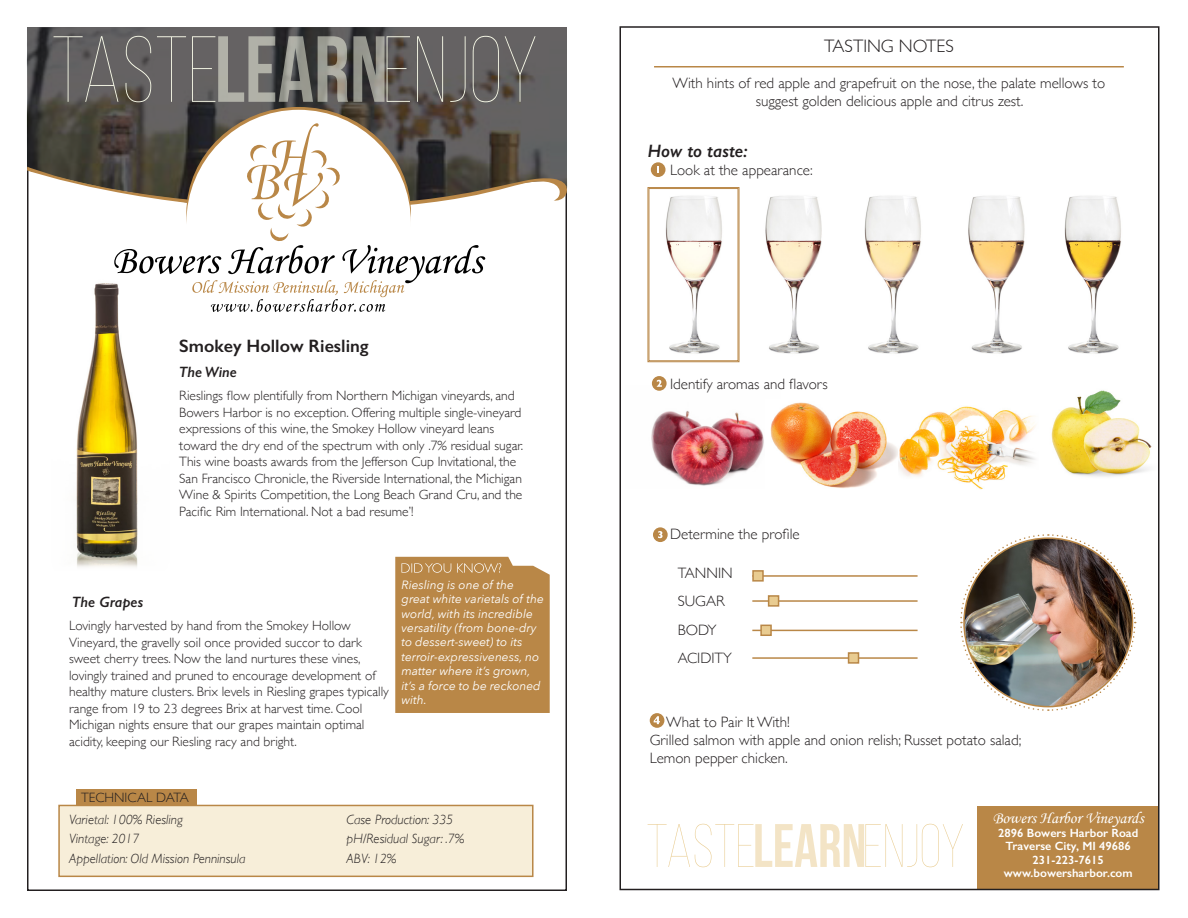
<style>
.page{position:relative;width:1188px;height:918px;background:#fff}
.page>*{position:absolute;margin:0;border:0;box-sizing:border-box;transform-origin:0 0}
.t1{font:600 18px "Gill Sans";color:#231f20}
.t2{font:300 18px "Gill Sans";color:#231f20}
.t3{font:italic 600 18px "Gill Sans";color:#231f20}
.t4{font:16.5px "Monotype Corsiva";color:#fff}
.t5{font:300 15px/18px "Gill Sans";color:#231f20;text-align:center}
.t6{font:italic 600 15px "Gill Sans";color:#231f20}
.t7{font:300 13.5px/16.5px "Gill Sans";color:#231f20}
.t8{font:italic 300 13.5px "Gill Sans";color:#231f20}
.t9{font:italic 12px/14.4px "Avenir Next";color:#fff}
.t10{font:600 12px "Gill Sans";color:#fff}
</style>
<div class="page">
<img style="left:1051px;top:390px;width:101px;height:87px">
<img style="left:651px;top:386px;width:113px;height:100px">
<img style="left:770px;top:402px;width:129px;height:86px">
<img style="left:76px;top:312px;width:62px;height:255px">
<svg style="left:27px;top:27px;width:540px;height:96px;background:#575350"></svg>
<div style="left:186px;top:110px;width:225px;height:227px;background:#fff;border-radius:50%"></div>
<svg style="left:54px;top:36px;width:482px;height:66px;background:#6f6d6a"></svg>
<svg style="left:27px;top:123px;width:541px;height:189px"></svg>
<div style="left:58px;top:805px;width:476px;height:72px;background:#f7eed9;border:2px solid #b98747"></div>
<div style="left:76px;top:790px;width:121px;height:16px;background:#b98747"></div>
<div style="left:395px;top:557px;width:155px;height:156px;background:#b98747"></div>
<img style="left:650px;top:168px;width:471px;height:210px">
<div style="left:978px;top:806px;width:181px;height:84px;background:#b98747"></div>
<hr style="left:654px;top:66px;width:470px;height:2px;background:#b98747">
<div style="left:651px;top:162px;width:15px;height:15px;background:#b98747;border-radius:50%"></div>
<svg style="left:657px;top:166px;width:2px;height:7px"></svg>
<svg style="left:652px;top:376px;width:15px;height:15px"></svg>
<svg style="left:657px;top:380px;width:5px;height:7px"></svg>
<div style="left:653px;top:527px;width:15px;height:15px;background:#b98747;border-radius:50%"></div>
<svg style="left:658px;top:531px;width:5px;height:7px"></svg>
<div style="left:650px;top:713px;width:14px;height:15px;background:#b98747;border-radius:50%"></div>
<svg style="left:654px;top:716px;width:6px;height:8px"></svg>
<hr style="left:752px;top:575px;width:166px;height:2px;background:#b98747">
<hr style="left:752px;top:600px;width:166px;height:2px;background:#b98747">
<hr style="left:752px;top:630px;width:166px;height:1px;background:#b98747">
<hr style="left:752px;top:657px;width:166px;height:2px;background:#b98747">
<div style="left:752px;top:570px;width:12px;height:12px;background:#e9cc91;border:2px solid #b98747"></div>
<div style="left:768px;top:595px;width:11px;height:12px;background:#e9cc91;border:2px solid #b98747"></div>
<div style="left:760px;top:625px;width:12px;height:11px;background:#e9cc91;border:2px solid #b98747"></div>
<div style="left:848px;top:652px;width:11px;height:12px;background:#e9cc91;border:2px solid #b98747"></div>
<svg style="left:648px;top:824px;width:315px;height:43px"></svg>
<img style="left:960px;top:534px;width:176px;height:177px">
<svg style="left:647px;top:187px;width:93px;height:176px"></svg>
<div style="left:649px;top:188px;width:89px;height:173px;border:1px solid #b98747"></div>
<img style="left:899px;top:406px;width:137px;height:83px">
<p class="t1" style="left:179px;top:335px;width:191px">Smokey Hollow Riesling</p>
<p class="t6" style="left:179px;top:363px;width:59px">The Wine</p>
<p class="t7" style="left:179px;top:387px;width:345px">Rieslings flow plentifully from Northern Michigan vineyards, and Bowers Harbor is no exception. Offering multiple single-vineyard expressions of this wine, the Smokey Hollow vineyard leans toward the dry end of the spectrum with only .7% residual sugar.<br>This wine boasts awards from the Jefferson Cup Invitational, the San Francisco Chronicle, the Riverside International, the Michigan Wine &amp; Spirits Competition, the Long Beach Grand Cru, and the Pacific Rim International. Not a bad resume’!</p>
<p class="t6" style="left:72px;top:593px;width:72px">The Grapes</p>
<p class="t7" style="left:69px;top:617px;width:321px">Lovingly harvested by hand from the Smokey Hollow Vineyard, the gravelly soil once provided succor to dark sweet cherry trees. Now the land nurtures these vines, lovingly trained and pruned to encourage development of healthy mature clusters. Brix levels in Riesling grapes typically range from 19 to 23 degrees Brix at harvest time. Cool Michigan nights ensure that our grapes maintain optimal acidity, keeping our Riesling racy and bright.</p>
<p class="t9" style="left:401px;top:577px;width:144px">Riesling is one of the great white varietals of the world, with its incredible versatility (from bone-dry to dessert-sweet) to its terroir-expressiveness, no matter where it’s grown, it’s a force to be reckoned with.</p>
<p class="t7" style="left:81px;top:789px;width:109px">TECHNICAL DATA</p>
<p class="t8" style="left:69px;top:811px;width:115px">Varietal: 100% Riesling</p>
<p class="t8" style="left:347px;top:811px;width:108px">Case Production: 335</p>
<p class="t8" style="left:69px;top:831px;width:72px">Vintage: 2017</p>
<p class="t8" style="left:347px;top:831px;width:119px">pH/Residual Sugar: .7%</p>
<p class="t8" style="left:69px;top:850px;width:178px">Appellation: Old Mission Penninsula</p>
<p class="t8" style="left:347px;top:850px;width:51px">ABV: 12%</p>
<p class="t2" style="left:824px;top:32px;width:131px">TASTING NOTES</p>
<p class="t5" style="left:673px;top:74px;width:434px">With hints of red apple and grapefruit on the nose, the palate mellows to suggest golden delicious apple and citrus zest.</p>
<p class="t3" style="left:648px;top:140px;width:101px">How to taste:</p>
<p class="t5" style="left:670px;top:160px;width:144px">Look at the appearance:</p>
<p class="t5" style="left:670px;top:374px;width:159px">Identify aromas and flavors</p>
<p class="t5" style="left:670px;top:524px;width:131px">Determine the profile</p>
<p class="t5" style="left:678px;top:563px;width:56px">TANNIN</p>
<p class="t5" style="left:678px;top:592px;width:48px">SUGAR</p>
<p class="t5" style="left:678px;top:620px;width:40px">BODY</p>
<p class="t5" style="left:678px;top:649px;width:56px">ACIDITY</p>
<p class="t5" style="left:666px;top:712px;width:125px">What to Pair It With!</p>
<p class="t5" style="left:650px;top:730px;width:373px;text-align:left">Grilled salmon with apple and onion relish; Russet potato salad;<br>Lemon pepper chicken.</p>
<p class="t4" style="left:993px;top:808px;width:153px">Bowers Harbor Vineyards</p>
<p class="t10" style="left:998px;top:825px;width:142px">2896 Bowers Harbor Road</p>
<p class="t10" style="left:1006px;top:839px;width:127px">Traverse City, MI 49686</p>
<p class="t10" style="left:1033px;top:852px;width:73px">231-223-7615</p>
<p class="t10" style="left:1004px;top:866px;width:130px">www.bowersharbor.com</p>
</div>
